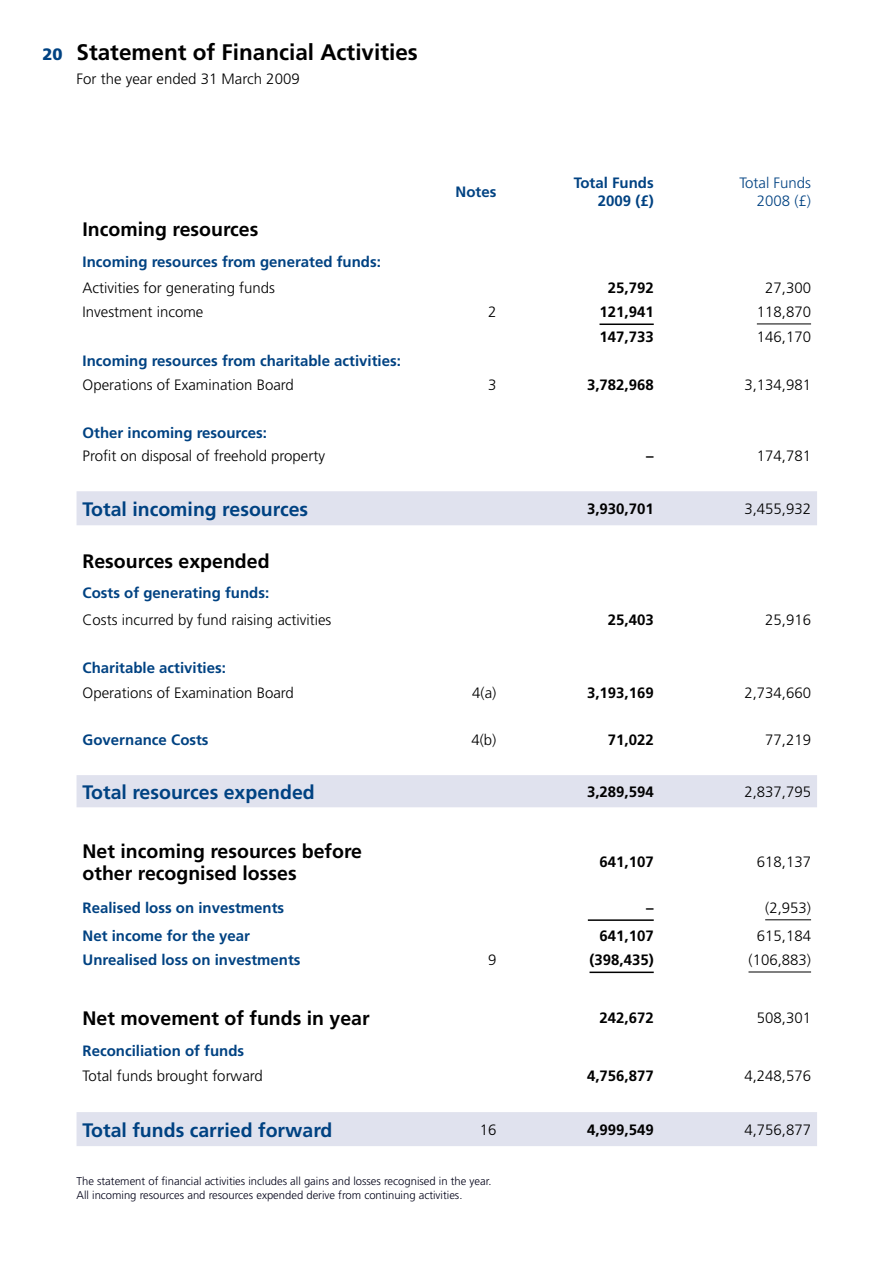
<style>
.page{position:relative;width:893px;height:1263px;background:#fff}
.page>*{position:absolute;margin:0;border:0;box-sizing:border-box;transform-origin:0 0}
.t1{font:700 22.5px "Frutiger";color:#000}
.t2{font:700 19.5px/22.5px "Frutiger";color:#000}
.t3{font:700 19.5px "Frutiger";color:#004282}
.t4{font:300 15px "Frutiger";color:#000}
.t5{font:700 15px/18px "Frutiger";color:#004282;text-align:right}
.t6{font:700 15px "Frutiger";color:#000}
.t7{font:300 15px/18px "Frutiger";color:#004282;text-align:right}
.t8{font:300 11.25px/14.2px "Frutiger";color:#000017}
.s1{font-weight:900;font-size:16.5px;color:#004282}
</style>
<div class="page">
<div style="left:77px;top:491px;width:740px;height:34px;background:#e0e2ee"></div>
<hr style="left:599px;top:323px;width:55px;height:2px;background:#000">
<hr style="left:757px;top:324px;width:54px;height:1px;background:#000">
<div style="left:77px;top:775px;width:740px;height:32px;background:#e0e2ee"></div>
<div style="left:77px;top:1112px;width:740px;height:34px;background:#e0e2ee"></div>
<hr style="left:588px;top:919px;width:66px;height:2px;background:#000">
<hr style="left:765px;top:919px;width:46px;height:1px;background:#000">
<hr style="left:589px;top:971px;width:65px;height:2px;background:#000">
<hr style="left:748px;top:972px;width:63px;height:1px;background:#000">
<h1 class="t1" style="left:43px;top:39px;width:377px"><span class="s1">20</span> Statement of Financial Activities</h1>
<p class="t4" style="left:77px;top:70px;width:225px">For the year ended 31 March 2009</p>
<p class="t5" style="left:456px;top:182px;width:42px">Notes</p>
<p class="t5" style="left:574px;top:173px;width:82px">Total Funds<br>2009 (£)</p>
<p class="t7" style="left:739px;top:174px;width:73px">Total Funds<br>2008 (£)</p>
<h2 class="t2" style="left:83px;top:218px;width:177px">Incoming resources</h2>
<p class="t5" style="left:83px;top:252px;width:300px">Incoming resources from generated funds:</p>
<p class="t4" style="left:83px;top:280px;width:194px">Activities for generating funds</p>
<p class="t6" style="left:608px;top:279px;width:47px">25,792</p>
<p class="t4" style="left:765px;top:280px;width:47px">27,300</p>
<p class="t4" style="left:83px;top:303px;width:122px">Investment income</p>
<p class="t4" style="left:488px;top:303px;width:10px">2</p>
<p class="t6" style="left:599px;top:303px;width:56px">121,941</p>
<p class="t4" style="left:757px;top:303px;width:56px">118,870</p>
<p class="t6" style="left:599px;top:328px;width:56px">147,733</p>
<p class="t4" style="left:757px;top:328px;width:56px">146,170</p>
<p class="t5" style="left:83px;top:352px;width:320px">Incoming resources from charitable activities:</p>
<p class="t4" style="left:83px;top:376px;width:213px">Operations of Examination Board</p>
<p class="t4" style="left:488px;top:376px;width:10px">3</p>
<p class="t6" style="left:587px;top:376px;width:68px">3,782,968</p>
<p class="t4" style="left:744px;top:376px;width:68px">3,134,981</p>
<p class="t5" style="left:83px;top:423px;width:186px">Other incoming resources:</p>
<p class="t4" style="left:83px;top:448px;width:244px">Profit on disposal of freehold property</p>
<p class="t6" style="left:646px;top:447px;width:9px">–</p>
<p class="t4" style="left:757px;top:448px;width:56px">174,781</p>
<h2 class="t3" style="left:83px;top:498px;width:227px">Total incoming resources</h2>
<p class="t6" style="left:587px;top:500px;width:68px">3,930,701</p>
<p class="t4" style="left:744px;top:500px;width:68px">3,455,932</p>
<h2 class="t2" style="left:83px;top:550px;width:189px">Resources expended</h2>
<p class="t5" style="left:83px;top:584px;width:188px">Costs of generating funds:</p>
<p class="t4" style="left:83px;top:611px;width:250px">Costs incurred by fund raising activities</p>
<p class="t6" style="left:608px;top:611px;width:47px">25,403</p>
<p class="t4" style="left:765px;top:611px;width:47px">25,916</p>
<p class="t5" style="left:83px;top:659px;width:145px">Charitable activities:</p>
<p class="t4" style="left:83px;top:684px;width:213px">Operations of Examination Board</p>
<p class="t4" style="left:472px;top:684px;width:26px">4(a)</p>
<p class="t6" style="left:587px;top:684px;width:68px">3,193,169</p>
<p class="t4" style="left:744px;top:684px;width:68px">2,734,660</p>
<p class="t5" style="left:83px;top:731px;width:128px">Governance Costs</p>
<p class="t4" style="left:471px;top:732px;width:27px">4(b)</p>
<p class="t6" style="left:608px;top:731px;width:47px">71,022</p>
<p class="t4" style="left:765px;top:732px;width:47px">77,219</p>
<h2 class="t3" style="left:83px;top:780px;width:234px">Total resources expended</h2>
<p class="t6" style="left:587px;top:783px;width:68px">3,289,594</p>
<p class="t4" style="left:744px;top:783px;width:68px">2,837,795</p>
<h2 class="t2" style="left:83px;top:839px;width:281px">Net incoming resources before other recognised losses</h2>
<p class="t6" style="left:599px;top:853px;width:56px">641,107</p>
<p class="t4" style="left:757px;top:853px;width:56px">618,137</p>
<p class="t5" style="left:83px;top:899px;width:203px">Realised loss on investments</p>
<p class="t6" style="left:646px;top:899px;width:9px">–</p>
<p class="t4" style="left:765px;top:899px;width:47px">(2,953)</p>
<p class="t5" style="left:83px;top:926px;width:169px">Net income for the year</p>
<p class="t6" style="left:599px;top:926px;width:56px">641,107</p>
<p class="t4" style="left:757px;top:927px;width:56px">615,184</p>
<p class="t5" style="left:83px;top:951px;width:220px">Unrealised loss on investments</p>
<p class="t4" style="left:488px;top:951px;width:10px">9</p>
<p class="t6" style="left:589px;top:951px;width:66px">(398,435)</p>
<p class="t4" style="left:748px;top:951px;width:64px">(106,883)</p>
<h2 class="t2" style="left:83px;top:1007px;width:289px">Net movement of funds in year</h2>
<p class="t6" style="left:599px;top:1009px;width:56px">242,672</p>
<p class="t4" style="left:757px;top:1010px;width:56px">508,301</p>
<p class="t5" style="left:83px;top:1041px;width:163px">Reconciliation of funds</p>
<p class="t4" style="left:83px;top:1067px;width:182px">Total funds brought forward</p>
<p class="t6" style="left:587px;top:1066px;width:68px">4,756,877</p>
<p class="t4" style="left:744px;top:1067px;width:68px">4,248,576</p>
<h2 class="t3" style="left:83px;top:1118px;width:251px">Total funds carried forward</h2>
<p class="t4" style="left:480px;top:1121px;width:18px">16</p>
<p class="t6" style="left:587px;top:1121px;width:68px">4,999,549</p>
<p class="t4" style="left:744px;top:1121px;width:68px">4,756,877</p>
<p class="t8" style="left:77px;top:1174px;width:417px">The statement of financial activities includes all gains and losses recognised in the year.<br>All incoming resources and resources expended derive from continuing activities.</p>
</div>
